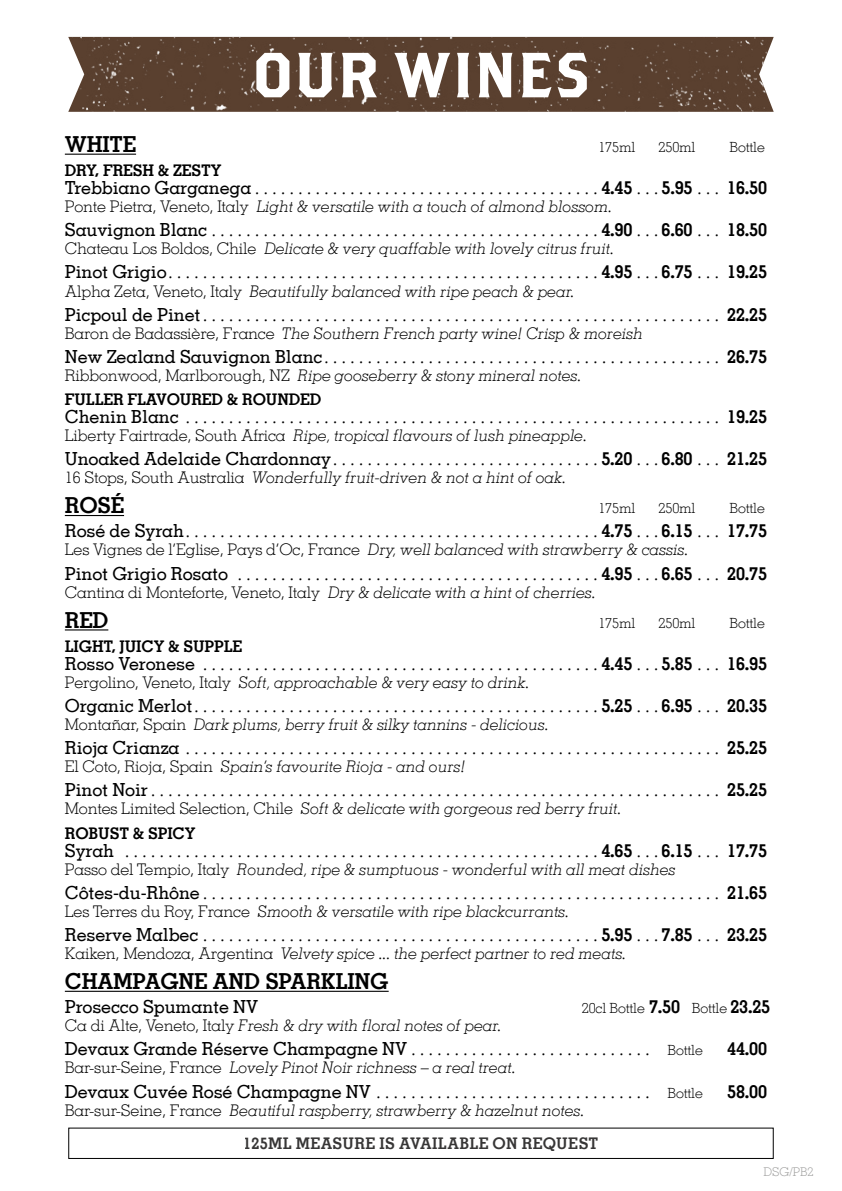
<style>
.page{position:relative;width:842px;height:1191px;background:#fff}
.page>*{position:absolute;margin:0;border:0;box-sizing:border-box;transform-origin:0 0}
.t1{font:63.5px "Brothers";letter-spacing:-.005em;color:#fff}
.t2{font:700 22.1px "Memphis LT";letter-spacing:-.01em;color:#000}
.t3{font:italic 300 18.1px "Memphis LT";color:#000}
.t4{font:500 18.1px "Memphis LT";letter-spacing:-.01em;color:#000}
.t5{font:700 18.1px "Memphis LT";letter-spacing:-.01em;color:#000}
.t6{font:italic 300 16.1px/24.1px "Memphis LT";letter-spacing:-.01em;color:#000}
.t7{font:300 16.1px "Memphis LT";letter-spacing:-.01em;color:#000}
.t8{font:700 16.1px "Memphis LT";letter-spacing:-.01em;color:#000}
.t9{font:700 16.1px "Memphis LT";letter-spacing:.025em;color:#373636}
.t10{font:300 14px "Memphis LT";letter-spacing:-.01em;color:#000}
.t11{font:300 12px "Memphis LT";color:#9d9d9c}
.s1{font-weight:500;font-style:normal}
.s2{font-weight:700;font-style:normal}
.s3{font-style:normal}
.s4{font-style:italic}
.s5{font-weight:700;font-size:18.1px}
.s6{font-weight:300;font-style:italic}
.s7{font-weight:300;font-size:14px}
.s8{font-style:normal;font-size:14px}
</style>
<div class="page">
<img style="left:68px;top:37px;width:706px;height:75px">
<hr style="left:65px;top:154px;width:71px;height:1px;background:#000">
<hr style="left:65px;top:515px;width:59px;height:1px;background:#000">
<hr style="left:65px;top:629px;width:43px;height:1px;background:#000">
<hr style="left:65px;top:990px;width:324px;height:1px;background:#000">
<h1 class="t1" style="left:251px;top:36px;width:341px">OUR WINES</h1>
<p class="t2" style="left:65px;top:130px;width:73px">WHITE</p>
<p class="t10" style="left:598px;top:138px;width:38px">175ml</p>
<p class="t10" style="left:659px;top:138px;width:38px">250ml</p>
<p class="t10" style="left:730px;top:138px;width:37px">Bottle</p>
<p class="t8" style="left:65px;top:160px;width:158px">DRY, FRESH &amp; ZESTY</p>
<p class="t3" style="left:65px;top:177px;width:704px"><span class="s1">Trebbiano Garganega</span>........................................<span class="s2">4.45</span>...<span class="s2">5.95</span>... <span class="s2">16.50</span></p>
<p class="t6" style="left:65px;top:194px;width:549px"><span class="s3">Ponte Pietra, Veneto, Italy</span> Light &amp; versatile with a touch of almond blossom.</p>
<p class="t3" style="left:65px;top:219px;width:704px"><span class="s1">Sauvignon Blanc</span>.............................................<span class="s2">4.90</span>...<span class="s2">6.60</span>... <span class="s2">18.50</span></p>
<p class="t6" style="left:65px;top:236px;width:551px"><span class="s3">Chateau Los Boldos, Chile</span> Delicate &amp; very quaffable with lovely citrus fruit.</p>
<p class="t3" style="left:65px;top:261px;width:704px"><span class="s1">Pinot Grigio</span>..................................................<span class="s2">4.95</span>...<span class="s2">6.75</span>... <span class="s2">19.25</span></p>
<p class="t6" style="left:65px;top:279px;width:511px"><span class="s3">Alpha Zeta, Veneto, Italy</span> Beautifully balanced with ripe peach &amp; pear.</p>
<p class="t3" style="left:65px;top:303px;width:704px"><span class="s1">Picpoul de Pinet</span>............................................................ <span class="s2">22.25</span></p>
<p class="t6" style="left:65px;top:321px;width:579px"><span class="s3">Baron de Badassière, France</span> The Southern French party wine! Crisp &amp; moreish</p>
<p class="t3" style="left:65px;top:345px;width:704px"><span class="s1">New Zealand Sauvignon Blanc</span>.............................................. <span class="s2">26.75</span></p>
<p class="t6" style="left:65px;top:363px;width:518px"><span class="s3">Ribbonwood, Marlborough, NZ</span> Ripe gooseberry &amp; stony mineral notes.<br><span class="s2">FULLER FLAVOURED &amp; ROUNDED</span></p>
<p class="t3" style="left:65px;top:405px;width:704px"><span class="s1">Chenin Blanc</span> .............................................................. <span class="s2">19.25</span></p>
<p class="t6" style="left:65px;top:423px;width:524px"><span class="s3">Liberty Fairtrade, South Africa</span> Ripe, tropical flavours of lush pineapple.</p>
<p class="t3" style="left:65px;top:448px;width:704px"><span class="s1">Unoaked Adelaide Chardonnay</span>...............................<span class="s2">5.20</span>...<span class="s2">6.80</span>... <span class="s2">21.25</span></p>
<p class="t6" style="left:65px;top:465px;width:503px"><span class="s3">16 Stops, South Australia</span> Wonderfully fruit-driven &amp; not a hint of oak.</p>
<p class="t2" style="left:65px;top:491px;width:61px">ROSÉ</p>
<p class="t10" style="left:598px;top:500px;width:38px">175ml</p>
<p class="t10" style="left:659px;top:500px;width:38px">250ml</p>
<p class="t10" style="left:730px;top:500px;width:37px">Bottle</p>
<p class="t3" style="left:65px;top:520px;width:704px"><span class="s1">Rosé de Syrah</span>................................................<span class="s2">4.75</span>...<span class="s2">6.15</span>... <span class="s2">17.75</span></p>
<p class="t6" style="left:65px;top:537px;width:625px"><span class="s3">Les Vignes de l’Eglise, Pays d’Oc, France</span> Dry, well balanced with strawberry &amp; cassis.</p>
<p class="t3" style="left:65px;top:562px;width:704px"><span class="s1">Pinot Grigio Rosato</span> ..........................................<span class="s2">4.95</span>...<span class="s2">6.65</span>... <span class="s2">20.75</span></p>
<p class="t7" style="left:65px;top:582px;width:532px">Cantina di Monteforte, Veneto, Italy <span class="s4">Dry &amp; delicate with a hint of cherries.</span></p>
<p class="t2" style="left:65px;top:606px;width:45px">RED</p>
<p class="t10" style="left:598px;top:614px;width:38px">175ml</p>
<p class="t10" style="left:659px;top:614px;width:38px">250ml</p>
<p class="t10" style="left:730px;top:614px;width:37px">Bottle</p>
<p class="t8" style="left:65px;top:636px;width:179px">LIGHT, JUICY &amp; SUPPLE</p>
<p class="t3" style="left:65px;top:652px;width:704px"><span class="s1">Rosso Veronese</span> ..............................................<span class="s2">4.45</span>...<span class="s2">5.85</span>... <span class="s2">16.95</span></p>
<p class="t6" style="left:65px;top:670px;width:466px"><span class="s3">Pergolino, Veneto, Italy</span> Soft, approachable &amp; very easy to drink.</p>
<p class="t3" style="left:65px;top:694px;width:704px"><span class="s1">Organic Merlot</span>...............................................<span class="s2">5.25</span>...<span class="s2">6.95</span>... <span class="s2">20.35</span></p>
<p class="t6" style="left:65px;top:712px;width:485px"><span class="s3">Montañar, Spain</span> Dark plums, berry fruit &amp; silky tannins - delicious.</p>
<p class="t3" style="left:65px;top:736px;width:704px"><span class="s1">Rioja Crianza</span> .............................................................. <span class="s2">25.25</span></p>
<p class="t6" style="left:65px;top:754px;width:402px"><span class="s3">El Coto, Rioja, Spain</span> Spain’s favourite Rioja - and ours!</p>
<p class="t3" style="left:65px;top:779px;width:704px"><span class="s1">Pinot Noir</span>.................................................................. <span class="s2">25.25</span></p>
<p class="t6" style="left:65px;top:796px;width:558px"><span class="s3">Montes Limited Selection, Chile</span> Soft &amp; delicate with gorgeous red berry fruit.<br><span class="s2">ROBUST &amp; SPICY</span></p>
<p class="t3" style="left:65px;top:839px;width:704px"><span class="s1">Syrah</span> .......................................................<span class="s2">4.65</span>...<span class="s2">6.15</span>... <span class="s2">17.75</span></p>
<p class="t6" style="left:65px;top:857px;width:612px"><span class="s3">Passo del Tempio, Italy</span> Rounded, ripe &amp; sumptuous - wonderful with all meat dishes</p>
<p class="t3" style="left:65px;top:881px;width:704px"><span class="s1">Côtes-du-Rhône</span>............................................................ <span class="s2">21.65</span></p>
<p class="t6" style="left:65px;top:899px;width:506px"><span class="s3">Les Terres du Roy, France</span> Smooth &amp; versatile with ripe blackcurrants.</p>
<p class="t3" style="left:65px;top:923px;width:704px"><span class="s1">Reserve Malbec</span>..............................................<span class="s2">5.95</span>...<span class="s2">7.85</span>... <span class="s2">23.25</span></p>
<p class="t6" style="left:65px;top:941px;width:563px"><span class="s3">Kaiken, Mendoza, Argentina</span> Velvety spice ... the perfect partner to red meats.</p>
<p class="t2" style="left:65px;top:967px;width:325px">CHAMPAGNE AND SPARKLING</p>
<p class="t4" style="left:65px;top:995px;width:195px">Prosecco Spumante NV</p>
<p class="t10" style="left:582px;top:999px;width:190px">20cl Bottle <span class="s5">7.50</span> Bottle <span class="s5">23.25</span></p>
<p class="t6" style="left:65px;top:1013px;width:438px"><span class="s3">Ca di Alte, Veneto, Italy</span> Fresh &amp; dry with floral notes of pear.</p>
<p class="t4" style="left:65px;top:1037px;width:639px">Devaux Grande Réserve Champagne NV <span class="s6">. . . . . . . . . . . . . . . . . . . . . . . . . . . .</span> <span class="s7">Bottle</span></p>
<p class="t5" style="left:727px;top:1037px;width:41px">44.00</p>
<p class="t6" style="left:65px;top:1055px;width:452px"><span class="s3">Bar-sur-Seine, France</span> Lovely Pinot Noir richness – a real treat.</p>
<p class="t3" style="left:65px;top:1080px;width:639px"><span class="s1">Devaux Cuvée Rosé Champagne NV</span> ................................ <span class="s8">Bottle</span></p>
<p class="t5" style="left:727px;top:1079px;width:41px">58.00</p>
<p class="t6" style="left:65px;top:1097px;width:521px"><span class="s3">Bar-sur-Seine, France</span> Beautiful raspberry, strawberry &amp; hazelnut notes.</p>
<p class="t9" style="left:244px;top:1133px;width:356px">125ML MEASURE IS AVAILABLE ON REQUEST</p>
<p class="t11" style="left:763px;top:1164px;width:52px">DSG/PB2</p>
</div>
